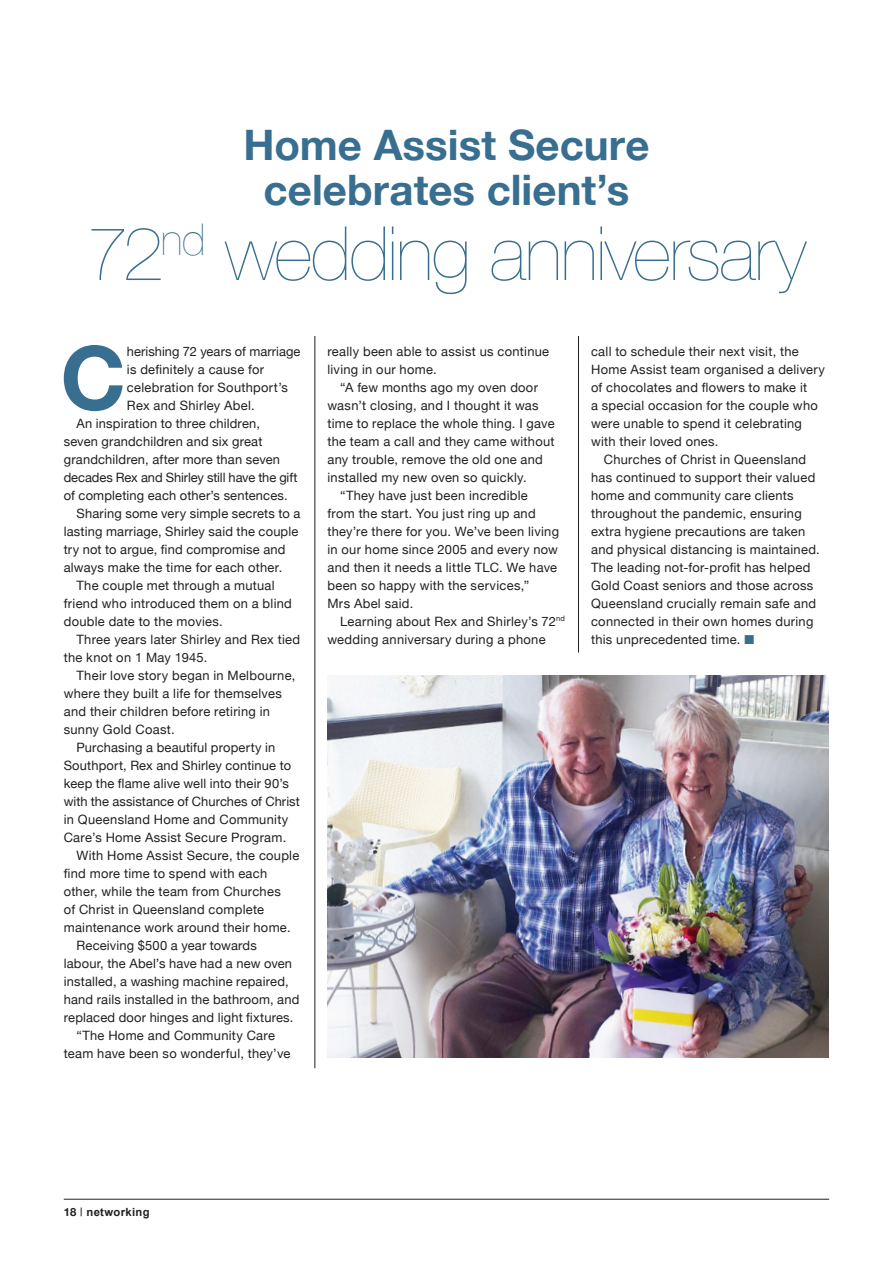
<style>
.page{position:relative;width:893px;height:1263px;background:#fff}
.page>*{position:absolute;margin:0;border:0;box-sizing:border-box;transform-origin:0 0}
.Body_copy{font:700 88.5px "Helvetica Neue";color:#386e8f}
.Body_copy-2{font:200 75px "Helvetica Neue";letter-spacing:-.02em;color:#386e8f}
.Body_copy-3{font:700 42px/45px "Helvetica Neue";color:#386e8f;text-align:center}
.t1{font:13.5px "Arial";color:#231f20}
.Body_copy-4{font:12.9px "Helvetica Neue";letter-spacing:.02em;color:#231f20}
.Body_copy-5{font:12.9px "Helvetica Neue";letter-spacing:-.01em;color:#231f20}
.t2{font:700 11.25px "Arial";letter-spacing:.03em;color:#231f20}
.t3{font:700 11.25px "Helvetica Neue";color:#231f20}
.s1{color:#386e8f}
</style>
<div class="page">
<hr style="left:64px;top:1199px;width:765px;height:1px;background:#231f20">
<img style="left:327px;top:675px;width:502px;height:383px">
<hr style="left:315px;top:336px;width:1px;height:732px;background:#231f20">
<hr style="left:578px;top:336px;width:1px;height:316px;background:#231f20">
<p class="Body_copy-3" style="left:243px;top:124px;width:408px">Home Assist Secure celebrates client’s</p>
<p class="Body_copy-2" style="left:87px;top:195px;width:721px">72<sup>nd</sup> wedding anniversary</p>
<p class="Body_copy" style="left:60px;top:309px;width:67px">C</p>
<p class="Body_copy-4" style="left:127px;top:342px;width:175px">herishing 72 years of marriage</p>
<p class="Body_copy-4" style="left:127px;top:360px;width:139px">is definitely a cause for</p>
<p class="Body_copy-4" style="left:127px;top:378px;width:163px">celebration for Southport’s</p>
<p class="Body_copy-4" style="left:127px;top:396px;width:129px">Rex and Shirley Abel.</p>
<p class="Body_copy-4" style="left:77px;top:414px;width:185px">An inspiration to three children,</p>
<p class="Body_copy-4" style="left:64px;top:432px;width:200px">seven grandchildren and six great</p>
<p class="Body_copy-4" style="left:64px;top:450px;width:218px">grandchildren, after more than seven</p>
<p class="Body_copy-5" style="left:64px;top:468px;width:235px">decades Rex and Shirley still have the gift</p>
<p class="Body_copy-4" style="left:64px;top:486px;width:225px">of completing each other’s sentences.</p>
<p class="Body_copy-4" style="left:77px;top:504px;width:225px">Sharing some very simple secrets to a</p>
<p class="Body_copy-4" style="left:64px;top:522px;width:236px">lasting marriage, Shirley said the couple</p>
<p class="Body_copy-4" style="left:64px;top:540px;width:223px">try not to argue, find compromise and</p>
<p class="Body_copy-4" style="left:64px;top:558px;width:220px">always make the time for each other.</p>
<p class="Body_copy-4" style="left:77px;top:576px;width:200px">The couple met through a mutual</p>
<p class="Body_copy-4" style="left:64px;top:594px;width:230px">friend who introduced them on a blind</p>
<p class="Body_copy-4" style="left:64px;top:612px;width:161px">double date to the movies.</p>
<p class="Body_copy-4" style="left:77px;top:630px;width:225px">Three years later Shirley and Rex tied</p>
<p class="Body_copy-4" style="left:64px;top:648px;width:145px">the knot on 1 May 1945.</p>
<p class="Body_copy-4" style="left:77px;top:666px;width:220px">Their love story began in Melbourne,</p>
<p class="Body_copy-4" style="left:64px;top:684px;width:220px">where they built a life for themselves</p>
<p class="Body_copy-4" style="left:64px;top:702px;width:208px">and their children before retiring in</p>
<p class="Body_copy-4" style="left:64px;top:720px;width:112px">sunny Gold Coast.</p>
<p class="Body_copy-4" style="left:77px;top:738px;width:200px">Purchasing a beautiful property in</p>
<p class="Body_copy-4" style="left:64px;top:756px;width:229px">Southport, Rex and Shirley continue to</p>
<p class="Body_copy-4" style="left:64px;top:774px;width:227px">keep the flame alive well into their 90’s</p>
<p class="Body_copy-4" style="left:64px;top:792px;width:238px">with the assistance of Churches of Christ</p>
<p class="Body_copy-4" style="left:64px;top:810px;width:226px">in Queensland Home and Community</p>
<p class="Body_copy-4" style="left:64px;top:828px;width:224px">Care’s Home Assist Secure Program.</p>
<p class="Body_copy-4" style="left:77px;top:846px;width:224px">With Home Assist Secure, the couple</p>
<p class="Body_copy-4" style="left:64px;top:864px;width:205px">find more time to spend with each</p>
<p class="Body_copy-4" style="left:64px;top:882px;width:219px">other, while the team from Churches</p>
<p class="Body_copy-4" style="left:64px;top:900px;width:202px">of Christ in Queensland complete</p>
<p class="Body_copy-4" style="left:64px;top:918px;width:228px">maintenance work around their home.</p>
<p class="Body_copy-4" style="left:77px;top:936px;width:182px">Receiving $500 a year towards</p>
<p class="Body_copy-4" style="left:64px;top:954px;width:230px">labour, the Abel’s have had a new oven</p>
<p class="Body_copy-4" style="left:64px;top:972px;width:226px">installed, a washing machine repaired,</p>
<p class="Body_copy-4" style="left:64px;top:990px;width:237px">hand rails installed in the bathroom, and</p>
<p class="Body_copy-4" style="left:64px;top:1008px;width:231px">replaced door hinges and light fixtures.</p>
<p class="Body_copy-4" style="left:77px;top:1026px;width:200px">“The Home and Community Care</p>
<p class="Body_copy-4" style="left:64px;top:1044px;width:228px">team have been so wonderful, they’ve</p>
<p class="Body_copy-4" style="left:327px;top:342px;width:223px">really been able to assist us continue</p>
<p class="Body_copy-4" style="left:327px;top:360px;width:111px">living in our home.</p>
<p class="Body_copy-4" style="left:340px;top:378px;width:199px">“A few months ago my oven door</p>
<p class="Body_copy-4" style="left:327px;top:396px;width:213px">wasn’t closing, and I thought it was</p>
<p class="Body_copy-4" style="left:327px;top:414px;width:229px">time to replace the whole thing. I gave</p>
<p class="Body_copy-4" style="left:327px;top:432px;width:229px">the team a call and they came without</p>
<p class="Body_copy-4" style="left:327px;top:450px;width:217px">any trouble, remove the old one and</p>
<p class="Body_copy-4" style="left:327px;top:468px;width:201px">installed my new oven so quickly.</p>
<p class="Body_copy-4" style="left:340px;top:486px;width:189px">“They have just been incredible</p>
<p class="Body_copy-4" style="left:327px;top:504px;width:210px">from the start. You just ring up and</p>
<p class="Body_copy-4" style="left:327px;top:522px;width:233px">they’re there for you. We’ve been living</p>
<p class="Body_copy-4" style="left:327px;top:540px;width:232px">in our home since 2005 and every now</p>
<p class="Body_copy-4" style="left:327px;top:558px;width:231px">and then it needs a little TLC. We have</p>
<p class="Body_copy-4" style="left:327px;top:576px;width:204px">been so happy with the services,”</p>
<p class="Body_copy-4" style="left:327px;top:594px;width:87px">Mrs Abel said.</p>
<p class="Body_copy-4" style="left:340px;top:612px;width:226px">Learning about Rex and Shirley’s 72<sup>nd</sup></p>
<p class="Body_copy-4" style="left:327px;top:630px;width:220px">wedding anniversary during a phone</p>
<p class="Body_copy-4" style="left:591px;top:342px;width:209px">call to schedule their next visit, the</p>
<p class="Body_copy-4" style="left:591px;top:360px;width:235px">Home Assist team organised a delivery</p>
<p class="Body_copy-4" style="left:591px;top:378px;width:218px">of chocolates and flowers to make it</p>
<p class="Body_copy-4" style="left:591px;top:396px;width:228px">a special occasion for the couple who</p>
<p class="Body_copy-4" style="left:591px;top:414px;width:212px">were unable to spend it celebrating</p>
<p class="Body_copy-4" style="left:591px;top:432px;width:129px">with their loved ones.</p>
<p class="Body_copy-4" style="left:604px;top:450px;width:204px">Churches of Christ in Queensland</p>
<p class="Body_copy-4" style="left:591px;top:468px;width:226px">has continued to support their valued</p>
<p class="Body_copy-4" style="left:591px;top:486px;width:204px">home and community care clients</p>
<p class="Body_copy-4" style="left:591px;top:504px;width:212px">throughout the pandemic, ensuring</p>
<p class="Body_copy-4" style="left:591px;top:522px;width:216px">extra hygiene precautions are taken</p>
<p class="Body_copy-4" style="left:591px;top:540px;width:230px">and physical distancing is maintained.</p>
<p class="Body_copy-4" style="left:591px;top:558px;width:221px">The leading not-for-profit has helped</p>
<p class="Body_copy-4" style="left:591px;top:576px;width:224px">Gold Coast seniors and those across</p>
<p class="Body_copy-4" style="left:591px;top:594px;width:227px">Queensland crucially remain safe and</p>
<p class="Body_copy-4" style="left:591px;top:612px;width:224px">connected in their own homes during</p>
<p class="Body_copy-4" style="left:591px;top:630px;width:165px">this unprecedented time. <span class="s1">■</span></p>
<p class="t1" style="left:79px;top:1202px;width:5px">׀</p>
<p class="t2" style="left:86px;top:1205px;width:65px">networking</p>
<p class="t3" style="left:64px;top:1203px;width:14px">18</p>
</div>
